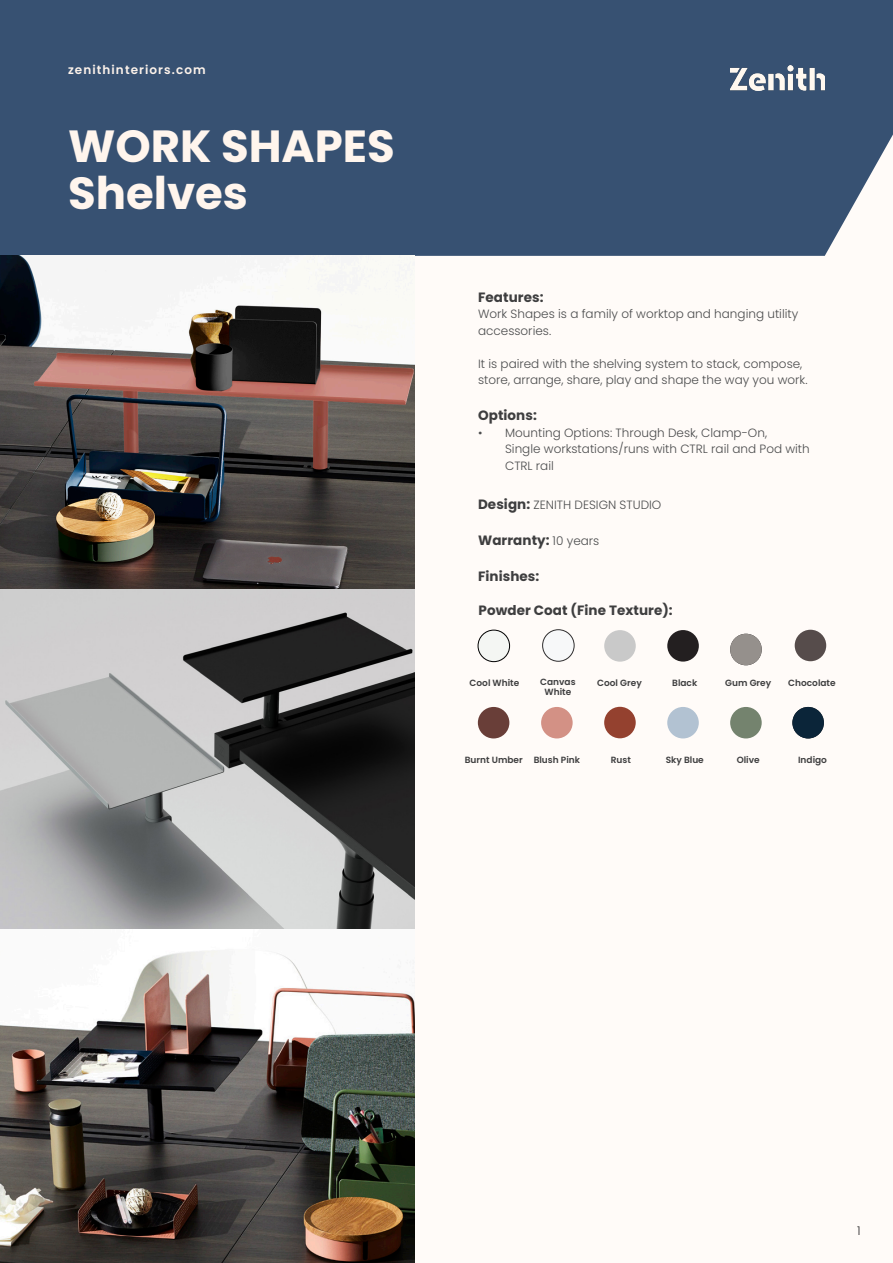
<style>
.page{position:relative;width:893px;height:1263px;background:#fffbf8}
.page>*{position:absolute;margin:0;border:0;box-sizing:border-box;transform-origin:0 0}
.PRODUCT_NAME{font:700 45px/47.2px "Poppins";color:#fff5ed}
.COPY{font:700 13.5px "Poppins";letter-spacing:.005em;color:#3e3e3f}
.COPY-2{font:300 12px/16.5px "Poppins";color:#4b4c4d}
.WEBSITE_TOP_LEFT{font:600 12px "Poppins";letter-spacing:.09em;color:#fdf3eb}
.t1{font:300 12px "Poppins";color:#312f30}
.COLOURS_SPECS{font:600 9px "Poppins";color:#3e3e3f}
.s1{font-weight:700;font-size:13.5px;color:#3e3e3f}
.s2{font-weight:300;font-size:12px;color:#4b4c4d}
</style>
<div class="page">
<div style="left:0;top:0;width:893px;height:256px;background:#375172"></div>
<img style="left:730px;top:65px;width:95px;height:26px">
<img style="left:0;top:589px;width:415px;height:339px">
<img style="left:0;top:951px;width:415px;height:312px">
<img style="left:0;top:256px;width:415px;height:333px">
<div style="left:730px;top:707px;width:32px;height:31px;background:#74836e;border-radius:50%"></div>
<div style="left:478px;top:707px;width:31px;height:31px;background:#693e38;border-radius:50%"></div>
<div style="left:667px;top:630px;width:32px;height:32px;background:#231f20;border-radius:50%"></div>
<div style="left:604px;top:630px;width:32px;height:32px;background:#c9c9c9;border-radius:50%"></div>
<div style="left:478px;top:630px;width:32px;height:32px;background:#f4f6f3;border-radius:50%"></div>
<div style="left:478px;top:630px;width:32px;height:32px;border:1px solid #000;border-radius:50%"></div>
<div style="left:541px;top:707px;width:32px;height:31px;background:#d39185;border-radius:50%"></div>
<div style="left:667px;top:707px;width:32px;height:31px;background:#b2c2d2;border-radius:50%"></div>
<div style="left:795px;top:630px;width:31px;height:31px;background:#564c4b;border-radius:50%"></div>
<div style="left:604px;top:707px;width:32px;height:31px;background:#94412f;border-radius:50%"></div>
<div style="left:792px;top:707px;width:32px;height:31px;background:#0b2539;border-radius:16px"></div>
<div style="left:730px;top:634px;width:32px;height:31px;background:#95908c;border-radius:16px"></div>
<img style="left:543px;top:630px;width:31px;height:31px;border-radius:16px">
<div style="left:543px;top:630px;width:31px;height:31px;border:1px solid #312f30;border-radius:50%"></div>
<p class="WEBSITE_TOP_LEFT" style="left:68px;top:63px;width:139px">zenithinteriors.com</p>
<p class="PRODUCT_NAME" style="left:68px;top:123px;width:328px">WORK SHAPES<br>Shelves</p>
<p class="COPY" style="left:478px;top:289px;width:67px">Features:</p>
<p class="COPY-2" style="left:478px;top:306px;width:322px">Work Shapes is a family of worktop and hanging utility accessories.</p>
<p class="COPY-2" style="left:478px;top:355px;width:331px">It is paired with the shelving system to stack, compose, store, arrange, share, play and shape the way you work.</p>
<p class="COPY" style="left:478px;top:407px;width:60px">Options:</p>
<p class="COPY-2" style="left:505px;top:424px;width:306px;text-indent:-27px">• Mounting Options: Through Desk, Clamp-On,<br>Single workstations/runs with CTRL rail and Pod with<br>CTRL rail</p>
<p class="COPY-2" style="left:478px;top:496px;width:185px"><span class="s1">Design:</span> ZENITH DESIGN STUDIO</p>
<p class="COPY" style="left:478px;top:532px;width:123px">Warranty: <span class="s2">10 years</span></p>
<p class="COPY" style="left:478px;top:568px;width:63px">Finishes:</p>
<p class="COPY" style="left:478px;top:602px;width:196px">Powder Coat (Fine Texture):</p>
<p class="COLOURS_SPECS" style="left:470px;top:677px;width:51px">Cool White</p>
<p class="COLOURS_SPECS" style="left:597px;top:677px;width:46px">Cool Grey</p>
<p class="COLOURS_SPECS" style="left:672px;top:677px;width:27px">Black</p>
<p class="COLOURS_SPECS" style="left:540px;top:677px;width:37px">Canvas</p>
<p class="COLOURS_SPECS" style="left:725px;top:677px;width:47px">Gum Grey</p>
<p class="COLOURS_SPECS" style="left:545px;top:687px;width:28px">White</p>
<p class="COLOURS_SPECS" style="left:788px;top:677px;width:49px">Chocolate</p>
<p class="COLOURS_SPECS" style="left:465px;top:754px;width:59px">Burnt Umber</p>
<p class="COLOURS_SPECS" style="left:737px;top:754px;width:25px">Olive</p>
<p class="COLOURS_SPECS" style="left:534px;top:754px;width:48px">Blush Pink</p>
<p class="COLOURS_SPECS" style="left:666px;top:754px;width:40px">Sky Blue</p>
<p class="COLOURS_SPECS" style="left:611px;top:754px;width:22px">Rust</p>
<p class="COLOURS_SPECS" style="left:798px;top:754px;width:30px">Indigo</p>
<p class="t1" style="left:857px;top:1224px;width:5px">1</p>
</div>
